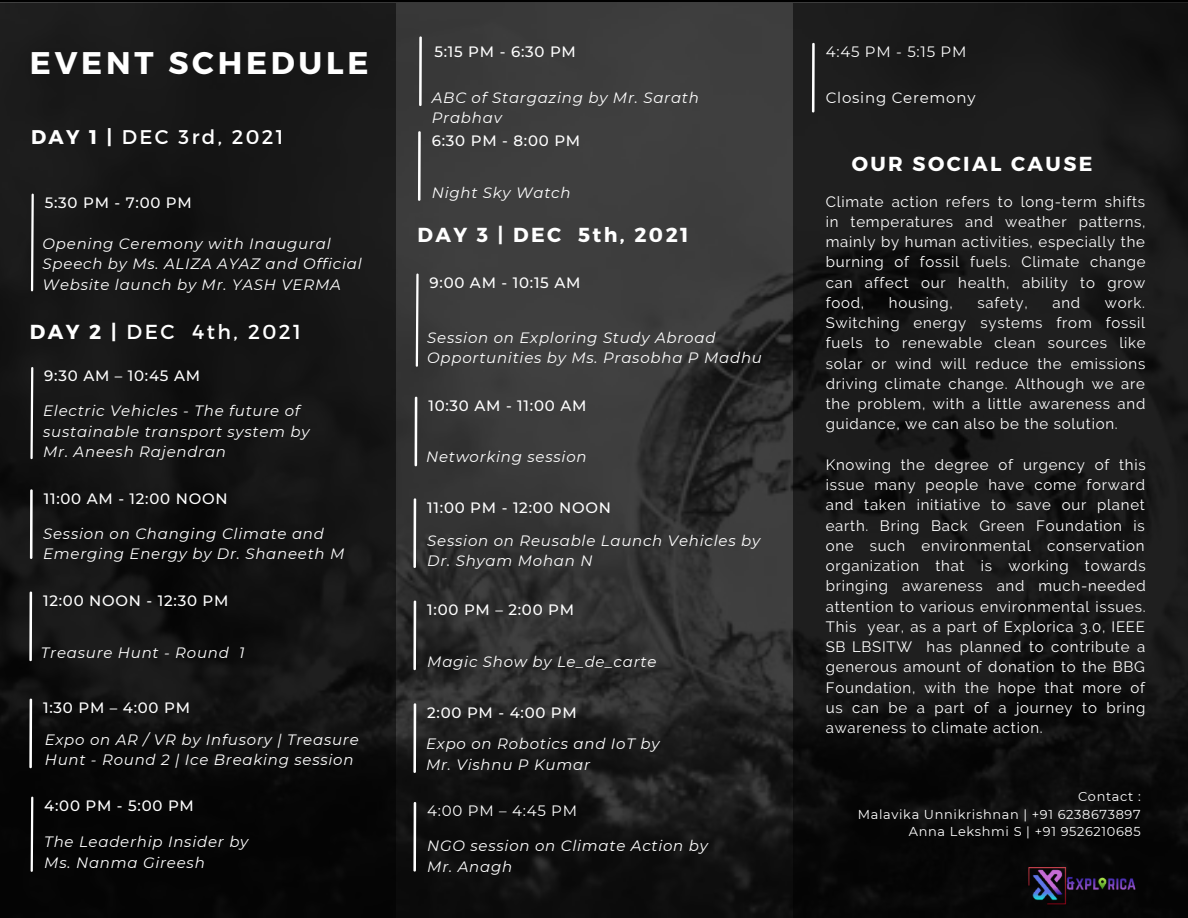
<style>
.page{position:relative;width:1188px;height:918px;background:#fff}
.page>*{position:absolute;margin:0;border:0;box-sizing:border-box;transform-origin:0 0}
.t1{font:700 31.35px "Montserrat";letter-spacing:.12em;color:#fff}
.t2{font:700 20.25px "Montserrat";letter-spacing:.12em;color:#fff}
.t3{font:20.25px "Montserrat";letter-spacing:.12em;color:#fff}
.t4{font:19.8px "Montserrat";letter-spacing:.12em;color:#fff}
.t5{font:15px/20.2px "Raleway";letter-spacing:.05em;color:#fff;text-align:justify}
.t6{font:italic 15px/20.2px "Montserrat";letter-spacing:.05em;color:#fff}
.t7{font:500 15px "Montserrat";letter-spacing:.05em;color:#fff}
.t8{font:15px "Montserrat";letter-spacing:.05em;color:#fff}
.t9{font:12.9px "Montserrat";letter-spacing:.05em;color:#fff}
.s1{font-weight:700}
</style>
<div class="page">
<img style="left:396px;top:3px;width:397px;height:914px">
<div style="left:793px;top:3px;width:395px;height:914px;background:linear-gradient(to bottom,#202020,#0d0d0d)"></div>
<img style="left:1024px;top:862px;width:118px;height:48px">
<div style="left:0;top:3px;width:396px;height:914px;background:linear-gradient(to bottom,#1c1c1c,#090909)"></div>
<svg style="left:30px;top:192px;width:5px;height:101px"></svg>
<hr style="left:419px;top:37px;width:3px;height:68px;background:#fff">
<hr style="left:418px;top:132px;width:3px;height:68px;background:#fff">
<svg style="left:415px;top:272px;width:5px;height:96px"></svg>
<hr style="left:415px;top:398px;width:2px;height:67px;background:#fff">
<hr style="left:414px;top:499px;width:2px;height:68px;background:#fff">
<hr style="left:414px;top:602px;width:2px;height:67px;background:#fff">
<hr style="left:414px;top:704px;width:2px;height:68px;background:#fff">
<hr style="left:414px;top:803px;width:2px;height:68px;background:#fff">
<hr style="left:812px;top:44px;width:3px;height:67px;background:#fff">
<svg style="left:29px;top:366px;width:6px;height:94px"></svg>
<hr style="left:30px;top:490px;width:3px;height:68px;background:#fff">
<hr style="left:29px;top:593px;width:3px;height:67px;background:#fff">
<hr style="left:29px;top:700px;width:3px;height:67px;background:#fff">
<svg style="left:29px;top:795px;width:6px;height:78px"></svg>
<p class="t1" style="left:30px;top:43px;width:340px">EVENT SCHEDULE</p>
<p class="t4" style="left:31px;top:124px;width:254px"><span class="s1">DAY 1 |</span> DEC 3rd, 2021</p>
<p class="t7" style="left:45px;top:193px;width:149px">5:30 PM - 7:00 PM</p>
<p class="t6" style="left:43px;top:234px;width:321px">Opening Ceremony with Inaugural<br>Speech by Ms. ALIZA AYAZ and Official<br>Website launch by Mr. YASH VERMA</p>
<p class="t3" style="left:30px;top:319px;width:273px"><span class="s1">DAY 2 |</span> DEC 4th, 2021</p>
<p class="t7" style="left:44px;top:367px;width:157px">9:30 AM – 10:45 AM</p>
<p class="t6" style="left:43px;top:401px;width:268px">Electric Vehicles - The future of sustainable transport system by</p>
<p class="t6" style="left:43px;top:441px;width:184px">Mr. Aneesh Rajendran</p>
<p class="t7" style="left:44px;top:489px;width:185px">11:00 AM - 12:00 NOON</p>
<p class="t6" style="left:43px;top:523px;width:303px">Session on Changing Climate and<br>Emerging Energy by Dr. Shaneeth M</p>
<p class="t7" style="left:43px;top:591px;width:187px">12:00 NOON - 12:30 PM</p>
<p class="t6" style="left:41px;top:643px;width:205px">Treasure Hunt - Round 1</p>
<p class="t7" style="left:43px;top:698px;width:148px">1:30 PM – 4:00 PM</p>
<p class="t6" style="left:45px;top:729px;width:316px">Expo on AR / VR by Infusory | Treasure<br>Hunt - Round 2 | Ice Breaking session</p>
<p class="t7" style="left:44px;top:796px;width:151px">4:00 PM - 5:00 PM</p>
<p class="t6" style="left:44px;top:832px;width:206px">The Leaderhip Insider by</p>
<p class="t6" style="left:44px;top:852px;width:162px">Ms. Nanma Gireesh</p>
<p class="t7" style="left:434px;top:43px;width:143px">5:15 PM - 6:30 PM</p>
<p class="t6" style="left:432px;top:88px;width:269px">ABC of Stargazing by Mr. Sarath<br>Prabhav</p>
<p class="t7" style="left:432px;top:131px;width:150px">6:30 PM - 8:00 PM</p>
<p class="t6" style="left:432px;top:182px;width:140px">Night Sky Watch</p>
<p class="t2" style="left:417px;top:222px;width:273px">DAY 3 | DEC 5th, 2021</p>
<p class="t7" style="left:430px;top:273px;width:152px">9:00 AM - 10:15 AM</p>
<p class="t6" style="left:427px;top:327px;width:336px">Session on Exploring Study Abroad<br>Opportunities by Ms. Prasobha P Madhu</p>
<p class="t7" style="left:428px;top:396px;width:160px">10:30 AM - 11:00 AM</p>
<p class="t6" style="left:426px;top:446px;width:162px">Networking session</p>
<p class="t7" style="left:427px;top:498px;width:185px">11:00 PM - 12:00 NOON</p>
<p class="t6" style="left:427px;top:530px;width:334px">Session on Reusable Launch Vehicles by</p>
<p class="t6" style="left:427px;top:550px;width:167px">Dr. Shyam Mohan N</p>
<p class="t7" style="left:427px;top:600px;width:148px">1:00 PM – 2:00 PM</p>
<p class="t6" style="left:427px;top:652px;width:231px">Magic Show by Le_de_carte</p>
<p class="t7" style="left:427px;top:703px;width:151px">2:00 PM - 4:00 PM</p>
<p class="t6" style="left:426px;top:734px;width:235px">Expo on Robotics and IoT by</p>
<p class="t6" style="left:426px;top:754px;width:165px">Mr. Vishnu P Kumar</p>
<p class="t8" style="left:427px;top:802px;width:151px">4:00 PM – 4:45 PM</p>
<p class="t6" style="left:427px;top:836px;width:282px">NGO session on Climate Action by</p>
<p class="t6" style="left:427px;top:856px;width:86px">Mr. Anagh</p>
<p class="t8" style="left:826px;top:43px;width:142px">4:45 PM - 5:15 PM</p>
<p class="t8" style="left:826px;top:89px;width:151px">Closing Ceremony</p>
<p class="t2" style="left:852px;top:150px;width:242px">OUR SOCIAL CAUSE</p>
<p class="t5" style="left:826px;top:191px;width:321px">Climate action refers to long-term shifts in temperatures and weather patterns, mainly by human activities, especially the burning of fossil fuels. Climate change can affect our health, ability to grow food,</p>
<p class="t5" style="left:889px;top:292px;width:65px">housing,</p>
<p class="t5" style="left:977px;top:292px;width:52px">safety,</p>
<p class="t5" style="left:1052px;top:292px;width:29px">and</p>
<p class="t5" style="left:826px;top:292px;width:321px;text-indent:279px">work.<br>Switching energy systems from fossil fuels to renewable clean sources like solar or wind will reduce the emissions driving climate change. Although we are the problem, with a little awareness and guidance, we can also be the solution.</p>
<p class="t5" style="left:826px;top:454px;width:321px">Knowing the degree of urgency of this issue many people have come forward and taken initiative to save our planet earth. Bring Back Green Foundation is one such environmental conservation organization that is working towards bringing awareness and much-needed attention to various environmental issues.<br>This year, as a part of Explorica 3.0, IEEE SB LBSITW has planned to contribute a generous amount of donation to the BBG Foundation, with the hope that more of us can be a part of a journey to bring awareness to climate action.</p>
<p class="t9" style="left:1078px;top:789px;width:64px">Contact :</p>
<p class="t9" style="left:858px;top:806px;width:284px">Malavika Unnikrishnan | +91 6238673897</p>
<p class="t9" style="left:909px;top:824px;width:233px">Anna Lekshmi S | +91 9526210685</p>
</div>
